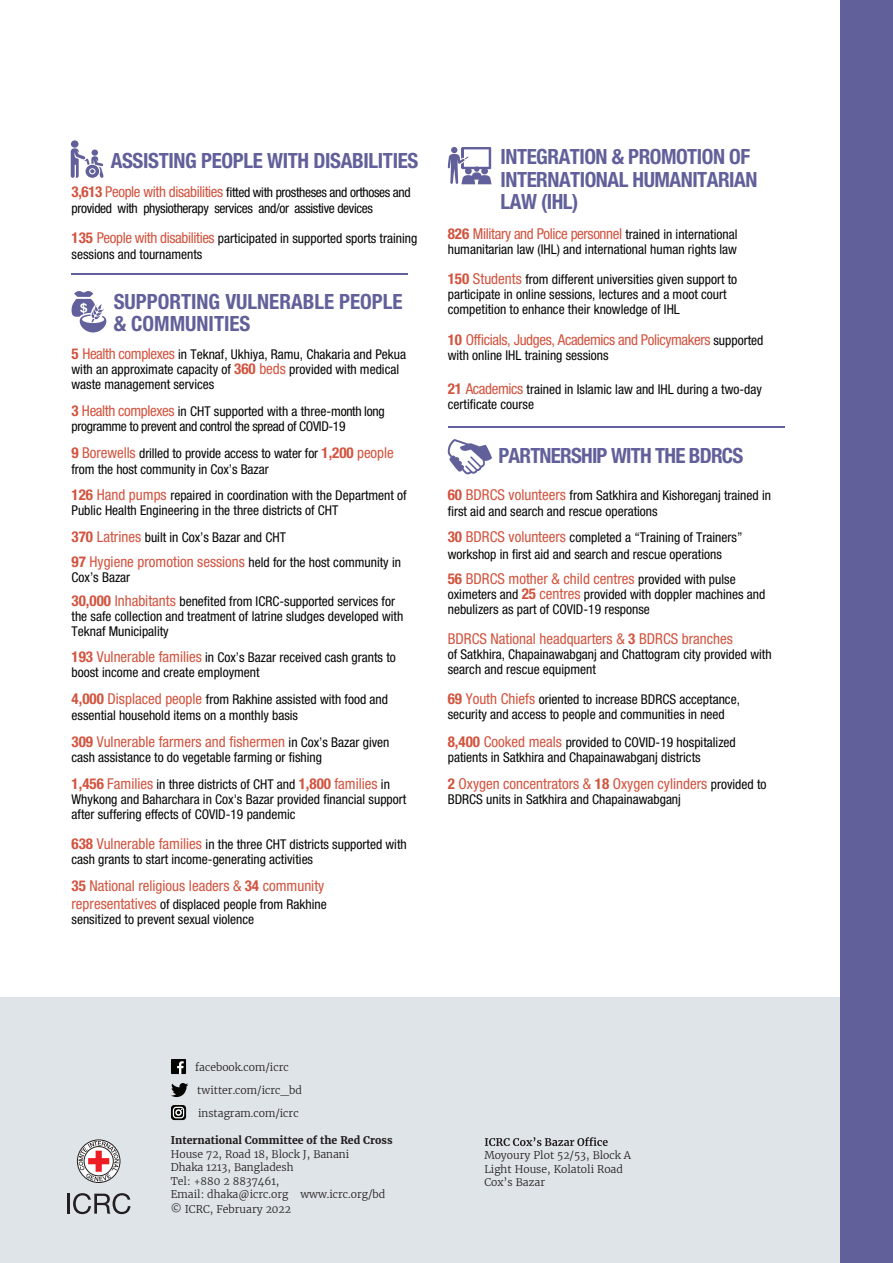
<style>
.page{position:relative;width:893px;height:1263px;background:#fff}
.page>*{position:absolute;margin:0;border:0;box-sizing:border-box;transform-origin:0 0}
.t1{font:700 condensed 21px/22.5px "Helvetica Neue LT Std";letter-spacing:-.025em;color:#62609a}
.t2{font:700 condensed 21px/22.5px "Helvetica Neue LT Std";color:#62609a}
.t3{font:condensed 15px "Helvetica Neue LT Std";color:#d2533e}
.t4{font:condensed 15px "Helvetica Neue LT Std";letter-spacing:-.025em;color:#d2533e}
.t5{font:condensed 13.5px/15px "Helvetica Neue LT Std";color:#050504}
.t6{font:condensed 13.5px/16.2px "Helvetica Neue LT Std";letter-spacing:-.025em;color:#050504}
.t7{font:300 10.5px/13.5px "Merriweather";color:#231f20}
.t8{font:700 10.5px "Merriweather";color:#231f20}
.s1{font-weight:700;font-size:15px;color:#d2533e}
.s2{font-size:15px;color:#d2533e}
.s3{font-weight:700}
.s4{font-size:13.5px;color:#050504}
</style>
<div class="page">
<div style="left:0;top:998px;width:850px;height:265px;background:#dfe4e8"></div>
<div style="left:77px;top:1139px;width:43px;height:44px;border:1px solid #231f20;border-radius:50%"></div>
<svg style="left:78px;top:1141px;width:41px;height:40px"></svg>
<hr style="left:67px;top:1193px;width:3px;height:21px;background:#231f20">
<svg style="left:73px;top:1193px;width:57px;height:21px"></svg>
<svg style="left:485px;top:1137px;width:123px;height:9px"></svg>
<div style="left:171px;top:1059px;width:15px;height:15px;background:#050504"></div>
<svg style="left:177px;top:1061px;width:7px;height:13px"></svg>
<svg style="left:171px;top:1083px;width:17px;height:14px"></svg>
<svg style="left:171px;top:1105px;width:15px;height:15px"></svg>
<div style="left:173px;top:1107px;width:11px;height:11px;border:1px solid #fff;border-radius:3px"></div>
<div style="left:175px;top:1109px;width:7px;height:7px;border:2px solid #fff;border-radius:50%"></div>
<div style="left:841px;top:0;width:52px;height:1263px;background:#62609a"></div>
<hr style="left:72px;top:273px;width:336px;height:1px;background:#62609a">
<div style="left:71px;top:140px;width:8px;height:8px;background:#62609a;border-radius:50%"></div>
<svg style="left:71px;top:148px;width:33px;height:30px"></svg>
<svg style="left:71px;top:291px;width:35px;height:41px"></svg>
<svg style="left:448px;top:147px;width:43px;height:37px"></svg>
<hr style="left:448px;top:426px;width:336px;height:1px;background:#62609a">
<svg style="left:448px;top:439px;width:44px;height:35px"></svg>
<h1 class="t1" style="left:111px;top:149px;width:309px">ASSISTING PEOPLE WITH DISABILITIES</h1>
<p class="t6" style="left:72px;top:184px;width:341px"><span class="s1">3,613</span> <span class="s2">People with disabilities</span> fitted with prostheses and orthoses and provided with physiotherapy services and/or assistive devices</p>
<p class="t5" style="left:72px;top:230px;width:347px;line-height:16.2px"><span class="s1">135</span> <span class="s2">People with disabilities</span> participated in supported sports training sessions and tournaments</p>
<h1 class="t2" style="left:114px;top:290px;width:290px">SUPPORTING VULNERABLE PEOPLE &amp; COMMUNITIES</h1>
<p class="t5" style="left:72px;top:346px;width:336px"><span class="s1">5</span> <span class="s2">Health complexes</span> in Teknaf, Ukhiya, Ramu, Chakaria and Pekua with an approximate capacity of <span class="s1">360</span> <span class="s2">beds</span> provided with medical waste management services</p>
<p class="t6" style="left:72px;top:403px;width:315px;line-height:15px"><span class="s1">3</span> <span class="s2">Health complexes</span> in CHT supported with a three-month long programme to prevent and control the spread of COVID-19</p>
<p class="t5" style="left:72px;top:445px;width:324px;line-height:16.2px"><span class="s1">9</span> <span class="s2">Borewells</span> drilled to provide access to water for <span class="s1">1,200</span> <span class="s2">people </span>from the host community in Cox’s Bazar</p>
<p class="t5" style="left:72px;top:487px;width:337px"><span class="s1">126</span> <span class="s2">Hand pumps</span> repaired in coordination with the Department of<br>Public Health Engineering in the three districts of CHT</p>
<p class="t5" style="left:72px;top:525px;width:331px;line-height:24.3px"><span class="s1">370</span> <span class="s2">Latrines</span> built in Cox’s Bazar and CHT<br><span class="s1">97</span> <span class="s2">Hygiene promotion sessions</span> held for the host community in</p>
<p class="t5" style="left:72px;top:569px;width:60px">Cox’s Bazar</p>
<p class="t5" style="left:72px;top:594px;width:333px"><span class="s1">30,000</span> <span class="s2">Inhabitants</span> benefited from ICRC-supported services for the safe collection and treatment of latrine sludges developed with<br>Teknaf Municipality</p>
<p class="t5" style="left:72px;top:649px;width:326px"><span class="s1">193</span> <span class="s2">Vulnerable families</span> in Cox’s Bazar received cash grants to boost income and create employment</p>
<p class="t5" style="left:72px;top:691px;width:318px;line-height:16.2px"><span class="s1">4,000</span> <span class="s2">Displaced people</span> from Rakhine assisted with food and essential household items on a monthly basis</p>
<p class="t3" style="left:72px;top:733px;width:319px"><span class="s3">309</span> Vulnerable farmers and fishermen <span class="s4">in Cox’s Bazar given</span></p>
<p class="t5" style="left:72px;top:744px;width:320px;line-height:26.7px">cash assistance to do vegetable farming or fishing<br><span class="s1">1,456</span> <span class="s2">Families</span> in three districts of CHT and <span class="s1">1,800</span> <span class="s2">families</span> in</p>
<p class="t5" style="left:72px;top:792px;width:336px">Whykong and Baharchara in Cox's Bazar provided financial support after suffering effects of COVID-19 pandemic</p>
<p class="t5" style="left:72px;top:836px;width:337px"><span class="s1">638</span> <span class="s2">Vulnerable families</span> in the three CHT districts supported with cash grants to start income-generating activities</p>
<p class="t3" style="left:72px;top:877px;width:254px"><span class="s3">35</span> National religious leaders &amp; <span class="s3">34</span> community</p>
<p class="t5" style="left:72px;top:896px;width:257px"><span class="s2">representatives</span> of displaced people from Rakhine sensitized to prevent sexual violence</p>
<h1 class="t1" style="left:501px;top:145px;width:258px">INTEGRATION &amp; PROMOTION OF<br>INTERNATIONAL HUMANITARIAN<br>LAW (IHL)</h1>
<p class="t4" style="left:448px;top:225px;width:291px"><span class="s3">826</span> Military and Police personnel <span class="s4">trained in international</span></p>
<p class="t5" style="left:448px;top:241px;width:291px">humanitarian law (IHL) and international human rights law</p>
<p class="t5" style="left:448px;top:271px;width:291px"><span class="s1">150</span> <span class="s2">Students</span> from different universities given support to participate in online sessions, lectures and a moot court competition to enhance their knowledge of IHL</p>
<p class="t4" style="left:448px;top:331px;width:317px"><span class="s3">10</span> Officials, Judges, Academics and Policymakers <span class="s4">supported</span></p>
<p class="t5" style="left:448px;top:347px;width:162px">with online IHL training sessions</p>
<p class="t5" style="left:448px;top:382px;width:316px"><span class="s1">21</span> <span class="s2">Academics</span> trained in Islamic law and IHL during a two-day certificate course</p>
<h1 class="t1" style="left:498px;top:444px;width:246px">PARTNERSHIP WITH THE BDRCS</h1>
<p class="t5" style="left:448px;top:487px;width:325px;line-height:16.2px"><span class="s1">60</span> <span class="s2">BDRCS volunteers</span> from Satkhira and Kishoreganj trained in first aid and search and rescue operations</p>
<p class="t5" style="left:448px;top:529px;width:296px;line-height:16.2px"><span class="s1">30</span> <span class="s2">BDRCS volunteers</span> completed a “Training of Trainers” workshop in first aid and search and rescue operations</p>
<p class="t3" style="left:448px;top:570px;width:289px"><span class="s3">56</span> BDRCS mother &amp; child centres <span class="s4">provided with pulse</span></p>
<p class="t5" style="left:448px;top:587px;width:319px">oximeters and <span class="s1">25</span> <span class="s2">centres</span> provided with doppler machines and nebulizers as part of COVID-19 response</p>
<p class="t3" style="left:448px;top:630px;width:287px">BDRCS National headquarters &amp; <span class="s3">3</span> BDRCS branches</p>
<p class="t5" style="left:448px;top:647px;width:325px">of Satkhira, Chapainawabganj and Chattogram city provided with search and rescue equipment</p>
<p class="t5" style="left:448px;top:691px;width:294px"><span class="s1">69</span> <span class="s2">Youth Chiefs</span> oriented to increase BDRCS acceptance, security and access to people and communities in need</p>
<p class="t5" style="left:448px;top:735px;width:290px"><span class="s1">8,400</span> <span class="s2">Cooked meals</span> provided to COVID-19 hospitalized patients in Satkhira and Chapainawabganj districts</p>
<p class="t3" style="left:448px;top:775px;width:320px"><span class="s3">2</span> Oxygen concentrators &amp; <span class="s3">18</span> Oxygen cylinders <span class="s4">provided to</span></p>
<p class="t5" style="left:448px;top:792px;width:235px">BDRCS units in Satkhira and Chapainawabganj</p>
<p class="t7" style="left:195px;top:1056px;width:109px;line-height:23px">facebook.com/icrc twitter.com/icrc_bd instagram.com/icrc</p>
<p class="t8" style="left:171px;top:1133px;width:223px">International Committee of the Red Cross</p>
<p class="t7" style="left:171px;top:1147px;width:216px">House 72, Road 18, Block J, Banani<br>Dhaka 1213, Bangladesh<br>Tel: +880 2 8837461,<br>Email: dhaka@icrc.org www.icrc.org/bd</p>
<p class="t7" style="left:171px;top:1203px;width:122px">© ICRC, February 2022</p>
<p class="t7" style="left:484px;top:1149px;width:148px">Moyoury Plot 52/53, Block A<br>Light House, Kolatoli Road<br>Cox’s Bazar</p>
</div>
